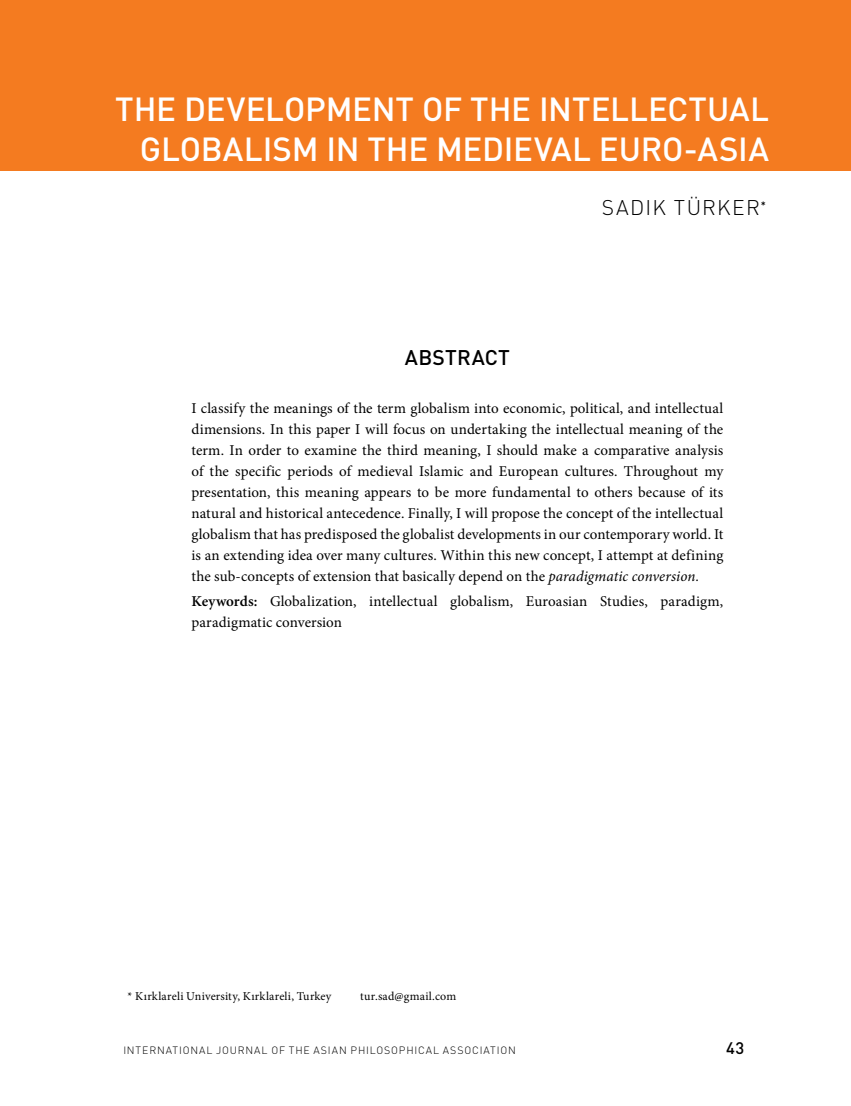
<style>
.page{position:relative;width:851px;height:1106px;background:#fff}
.page>*{position:absolute;margin:0;border:0;box-sizing:border-box;transform-origin:0 0}
.t1{font:500 33px/39.6px "DIN";letter-spacing:-.005em;color:#fff;text-align:right}
.t2{font:300 21px "DI Nbek";letter-spacing:.06em;color:#000}
.t3{font:500 21px "DIN";letter-spacing:.01em;color:#000}
.t4{font:500 16.5px "DIN";color:#000}
.t5{font:15px/21px "Minion Pro";color:#000;text-align:justify}
.t6{font:12px "Minion Pro";letter-spacing:.015em;color:#000}
.t7{font:300 10.5px "DI Nbek";letter-spacing:.08em;color:#000}
.s1{font-style:italic}
.s2{font-weight:600}
</style>
<div class="page">
<div style="left:0;top:0;width:850px;height:170px;background:#f47b20"></div>
<h1 class="t1" style="left:115px;top:88px;width:655px">THE DEVELOPMENT OF THE INTELLECTUAL<br>GLOBALISM IN THE MEDIEVAL EURO-ASIA</h1>
<h2 class="t2" style="left:602px;top:194px;width:165px">SADIK TÜRKER<sup>*</sup></h2>
<h2 class="t3" style="left:405px;top:344px;width:106px">ABSTRACT</h2>
<p class="t5" style="left:191px;top:398px;width:533px">I classify the meanings of the term globalism into economic, political, and intellectual dimensions. In this paper I will focus on undertaking the intellectual meaning of the term. In order to examine the third meaning, I should make a comparative analysis of the specific periods of medieval Islamic and European cultures. Throughout my presentation, this meaning appears to be more fundamental to others because of its natural and historical antecedence. Finally, I will propose the concept of the intellectual globalism that has predisposed the globalist developments in our contemporary world. It is an extending idea over many cultures. Within this new concept, I attempt at defining the sub-concepts of extension that basically depend on the <span class="s1">paradigmatic conversion.</span></p>
<p class="t5" style="left:191px;top:591px;width:533px"><span class="s2">Keywords:</span> Globalization, intellectual globalism, Euroasian Studies, paradigm, paradigmatic conversion</p>
<p class="t6" style="left:128px;top:988px;width:205px">* Kırklareli University, Kırklareli, Turkey</p>
<p class="t6" style="left:360px;top:988px;width:98px">tur.sad@gmail.com</p>
<p class="t7" style="left:123px;top:1043px;width:394px">INTERNATIONAL JOURNAL OF THE ASIAN PHILOSOPHICAL ASSOCIATION</p>
<p class="t4" style="left:726px;top:1037px;width:20px">43</p>
</div>
